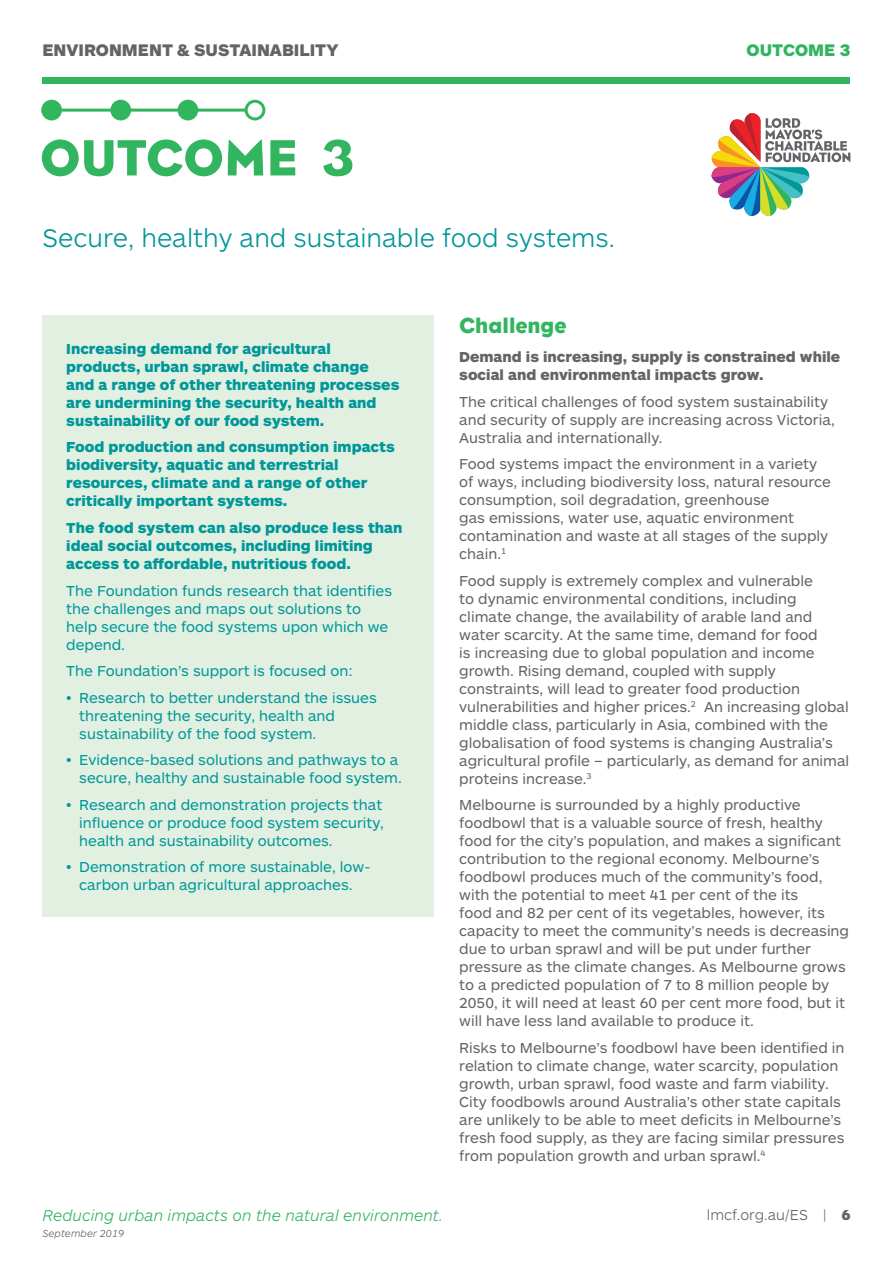
<style>
.page{position:relative;width:893px;height:1263px;background:#fff}
.page>*{position:absolute;margin:0;border:0;box-sizing:border-box;transform-origin:0 0}
.t1{font:51.9px "Eagle";color:#32b55f}
.t2{font:300 26.4px "ARS Maquette Pro";color:#009799}
.t3{font:22.35px "Eagle";color:#32b55f}
.t4{font:900 17.4px "ARS Maquette Pro";color:#636467}
.t5{font:900 17.4px "ARS Maquette Pro";color:#32b55f}
.t6{font:italic 300 16.35px "ARS Maquette Pro";color:#32b55f}
.t7{font:15px/18px "ARS Maquette Pro";color:#636467}
.t8{font:15px/18px "ARS Maquette Pro";color:#009799}
.t9{font:900 15px/18px "ARS Maquette Pro";color:#009799}
.t10{font:900 15px/18px "ARS Maquette Pro";color:#636467}
.t11{font:300 15px "ARS Maquette Pro";color:#636467}
.t12{font:italic 300 10.5px "ARS Maquette Pro";color:#636467}
.s1{font-weight:900}
</style>
<div class="page">
<svg style="left:711px;top:113px;width:139px;height:103px"></svg>
<div style="left:43px;top:101px;width:17px;height:18px;background:#32b55f;border-radius:50%"></div>
<div style="left:41px;top:100px;width:21px;height:20px;border:3px solid #32b55f;border-radius:50%"></div>
<div style="left:112px;top:101px;width:18px;height:18px;background:#32b55f;border-radius:50%"></div>
<div style="left:110px;top:100px;width:21px;height:20px;border:3px solid #32b55f;border-radius:50%"></div>
<div style="left:179px;top:101px;width:18px;height:18px;background:#32b55f;border-radius:50%"></div>
<div style="left:177px;top:100px;width:21px;height:20px;border:3px solid #32b55f;border-radius:50%"></div>
<div style="left:245px;top:100px;width:20px;height:20px;border:3px solid #32b55f;border-radius:50%"></div>
<hr style="left:61px;top:109px;width:50px;height:3px;background:#32b55f">
<hr style="left:128px;top:109px;width:50px;height:3px;background:#32b55f">
<hr style="left:195px;top:109px;width:50px;height:3px;background:#32b55f">
<div style="left:43px;top:77px;width:807px;height:7px;background:#32b55f"></div>
<div style="left:43px;top:315px;width:391px;height:601px;background:#e1f0e1"></div>
<p class="t4" style="left:43px;top:39px;width:297px">ENVIRONMENT &amp; SUSTAINABILITY</p>
<h1 class="t1" style="left:40px;top:126px;width:315px">OUTCOME 3</h1>
<h2 class="t2" style="left:43px;top:221px;width:574px">Secure, healthy and sustainable food systems.</h2>
<p class="t5" style="left:747px;top:39px;width:105px">OUTCOME 3</p>
<p class="t9" style="left:66px;top:339px;width:335px">Increasing demand for agricultural products, urban sprawl, climate change and a range of other threatening processes are undermining the security, health and sustainability of our food system.</p>
<p class="t9" style="left:66px;top:437px;width:330px">Food production and consumption impacts biodiversity, aquatic and terrestrial resources, climate and a range of other critically important systems.</p>
<p class="t9" style="left:66px;top:518px;width:338px">The food system can also produce less than ideal social outcomes, including limiting access to affordable, nutritious food.</p>
<p class="t8" style="left:66px;top:580px;width:327px">The Foundation funds research that identifies the challenges and maps out solutions to help secure the food systems upon which we depend.</p>
<p class="t8" style="left:66px;top:661px;width:288px">The Foundation’s support is focused on:</p>
<p class="t8" style="left:79px;top:688px;width:299px;text-indent:-13px">• Research to better understand the issues threatening the security, health and sustainability of the food system.</p>
<p class="t8" style="left:66px;top:750px;width:337px;text-align:right">• Evidence-based solutions and pathways to a secure, healthy and sustainable food system.</p>
<p class="t8" style="left:79px;top:795px;width:306px;text-align:justify;text-indent:-13px">• Research and demonstration projects that influence or produce food system security, health and sustainability outcomes.</p>
<p class="t8" style="left:66px;top:857px;width:306px;text-align:center">• Demonstration of more sustainable, low&shy;carbon urban agricultural approaches.</p>
<p class="t6" style="left:43px;top:1204px;width:402px">Reducing urban impacts on the natural environment.</p>
<p class="t12" style="left:43px;top:1226px;width:83px">September 2019</p>
<h3 class="t3" style="left:459px;top:311px;width:109px">Challenge</h3>
<p class="t10" style="left:459px;top:347px;width:382px">Demand is increasing, supply is constrained while social and environmental impacts grow.</p>
<p class="t7" style="left:459px;top:392px;width:377px">The critical challenges of food system sustainability and security of supply are increasing across Victoria,<br>Australia and internationally.</p>
<p class="t7" style="left:459px;top:454px;width:373px">Food systems impact the environment in a variety of ways, including biodiversity loss, natural resource consumption, soil degradation, greenhouse<br>gas emissions, water use, aquatic environment contamination and waste at all stages of the supply chain.<sup>1</sup></p>
<p class="t7" style="left:459px;top:571px;width:392px">Food supply is extremely complex and vulnerable<br>to dynamic environmental conditions, including climate change, the availability of arable land and water scarcity. At the same time, demand for food<br>is increasing due to global population and income growth. Rising demand, coupled with supply constraints, will lead to greater food production vulnerabilities and higher prices.<sup>2</sup> An increasing global middle class, particularly in Asia, combined with the globalisation of food systems is changing Australia’s agricultural profile – particularly, as demand for animal proteins increase.<sup>3</sup></p>
<p class="t7" style="left:459px;top:795px;width:391px">Melbourne is surrounded by a highly productive foodbowl that is a valuable source of fresh, healthy food for the city’s population, and makes a significant contribution to the regional economy. Melbourne’s foodbowl produces much of the community’s food, with the potential to meet 41 per cent of the its<br>food and 82 per cent of its vegetables, however, its capacity to meet the community’s needs is decreasing due to urban sprawl and will be put under further pressure as the climate changes. As Melbourne grows to a predicted population of 7 to 8 million people by 2050, it will need at least 60 per cent more food, but it will have less land available to produce it.</p>
<p class="t7" style="left:459px;top:1038px;width:387px">Risks to Melbourne’s foodbowl have been identified in relation to climate change, water scarcity, population growth, urban sprawl, food waste and farm viability.<br>City foodbowls around Australia’s other state capitals are unlikely to be able to meet deficits in Melbourne’s fresh food supply, as they are facing similar pressures from population growth and urban sprawl.<sup>4</sup></p>
<p class="t11" style="left:707px;top:1206px;width:145px">lmcf.org.au/ES | <span class="s1">6</span></p>
</div>
